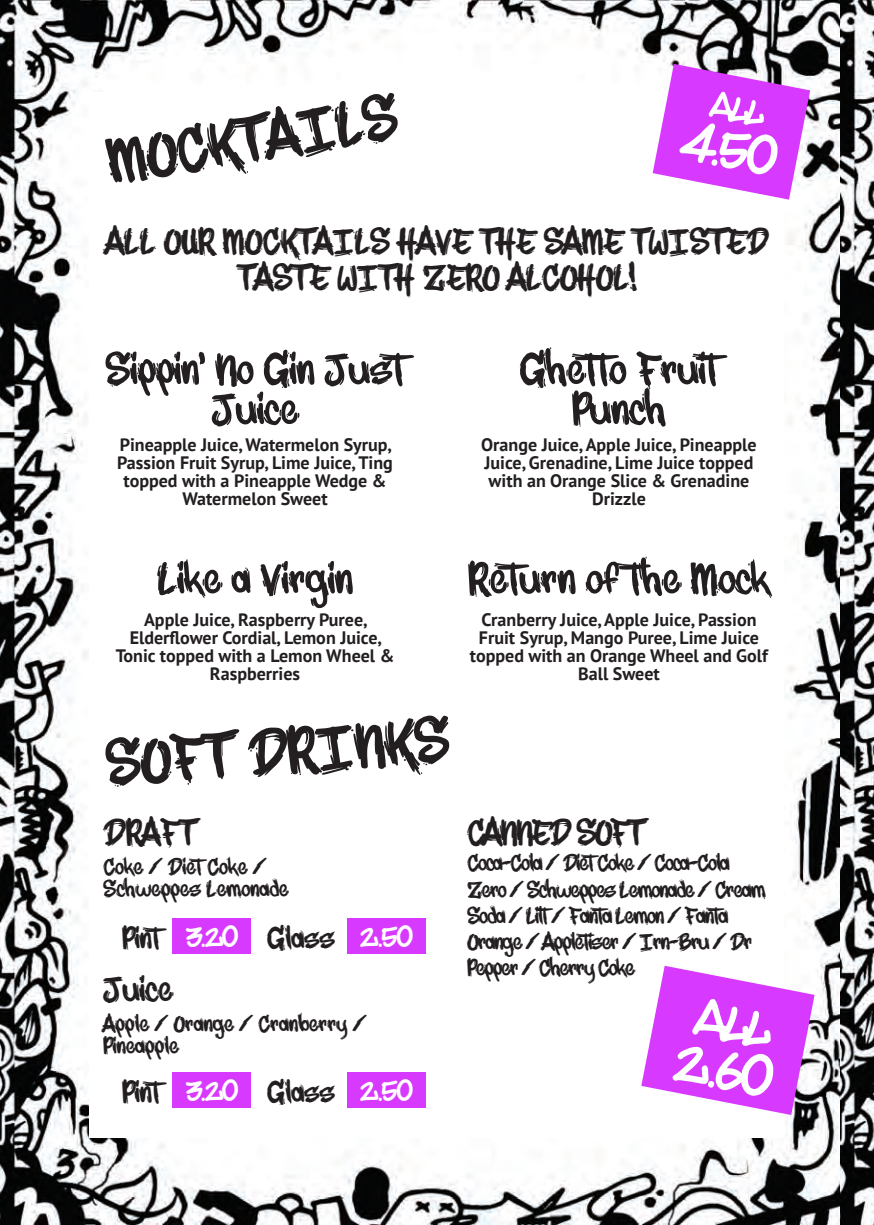
<style>
.page{position:relative;width:874px;height:1225px;background:#fff}
.page>*{position:absolute;margin:0;border:0;box-sizing:border-box;transform-origin:0 0}
.t1{font:77.2px "Amsterdam Graffiti";color:#fff}
.t2{font:73.4px "Amsterdam Graffiti";color:#fff}
.t3{font:70px "MARKERNO2 HUN Regular";color:#231f20}
.t4{font:50px/40px "MARKERNO2 HUN Regular";color:#231f20;text-align:center}
.t5{font:40px/36px "MARKERNO2 HUN Regular";color:#231f20;text-align:center}
.t6{font:40px "MARKERNO2 HUN Regular";letter-spacing:-.04em;color:#231f20}
.t7{font:39.6px "Amsterdam Graffiti";color:#fff}
.t8{font:34.2px "MARKERNO2 HUN Regular";color:#231f20}
.t9{font:26px/26px "MARKERNO2 HUN Regular";letter-spacing:-.04em;color:#231f20}
.t10{font:26px/22px "MARKERNO2 HUN Regular";color:#231f20}
.t11{font:700 18px/18px "PT Sans";color:#231f20;text-align:center}
</style>
<div class="page">
<img style="left:0;top:0;width:840px;height:1225px">
<img style="left:840px;top:0;width:33px;height:1225px">
<div style="left:90px;top:92px;width:694px;height:1045px;background:#fff"></div>
<div style="left:172px;top:917px;width:79px;height:36px;background:#d839ff"></div>
<div style="left:347px;top:917px;width:78px;height:36px;background:#d839ff"></div>
<div style="left:172px;top:1072px;width:79px;height:36px;background:#d839ff"></div>
<div style="left:347px;top:1072px;width:78px;height:36px;background:#d839ff"></div>
<svg style="left:652px;top:64px;width:157px;height:136px"></svg>
<svg style="left:641px;top:965px;width:173px;height:150px"></svg>
<p class="t3" style="left:104px;top:135px;width:293px;rotate:-9deg">MOCKTAILS</p>
<p class="t2" style="left:692px;top:92px;width:94px;rotate:11deg">4.50</p>
<p class="t5" style="left:106px;top:228px;width:663px">ALL OUR MOCKTAILS HAVE THE SAME TWISTED<br>TASTE WITH ZERO ALCOHOL!</p>
<p class="t4" style="left:106px;top:355px;width:300px">Sippin’ No Gin Just<br>Juice</p>
<p class="t4" style="left:520px;top:355px;width:199px">Ghetto Fruit</p>
<p class="t4" style="left:572px;top:395px;width:95px">Punch</p>
<p class="t11" style="left:117px;top:435px;width:277px">Pineapple Juice, Watermelon Syrup,<br>Passion Fruit Syrup, Lime Juice, Ting topped with a Pineapple Wedge &amp;<br>Watermelon Sweet</p>
<p class="t11" style="left:481px;top:435px;width:277px">Orange Juice, Apple Juice, Pineapple<br>Juice, Grenadine, Lime Juice topped with an Orange Slice &amp; Grenadine<br>Drizzle</p>
<p class="t4" style="left:157px;top:564px;width:196px">Like a Virgin</p>
<p class="t4" style="left:468px;top:564px;width:302px">Return of the Mock</p>
<p class="t11" style="left:116px;top:610px;width:280px">Apple Juice, Raspberry Puree,<br>Elderflower Cordial, Lemon Juice,<br>Tonic topped with a Lemon Wheel &amp;<br>Raspberries</p>
<p class="t11" style="left:469px;top:610px;width:299px">Cranberry Juice, Apple Juice, Passion<br>Fruit Syrup, Mango Puree, Lime Juice topped with an Orange Wheel and Golf<br>Ball Sweet</p>
<p class="t3" style="left:104px;top:736px;width:345px;rotate:-4deg">SOFT DRINKS</p>
<p class="t5" style="left:103px;top:819px;width:94px">DRAFT</p>
<p class="t10" style="left:103px;top:859px;width:164px">Coke / Diet Coke /</p>
<p class="t10" style="left:103px;top:881px;width:186px">Schweppes Lemonade</p>
<p class="t8" style="left:122px;top:924px;width:39px">Pint</p>
<p class="t7" style="left:186px;top:909px;width:52px">3.20</p>
<p class="t8" style="left:267px;top:924px;width:69px">Glass</p>
<p class="t7" style="left:361px;top:909px;width:52px">2.50</p>
<p class="t5" style="left:103px;top:975px;width:70px">Juice</p>
<p class="t10" style="left:103px;top:1015px;width:264px">Apple / Orange / Cranberry /<br>Pineapple</p>
<p class="t8" style="left:122px;top:1079px;width:39px">Pint</p>
<p class="t7" style="left:186px;top:1064px;width:52px">3.20</p>
<p class="t8" style="left:267px;top:1079px;width:69px">Glass</p>
<p class="t7" style="left:361px;top:1064px;width:52px">2.50</p>
<p class="t6" style="left:467px;top:817px;width:179px">CANNED SOFT</p>
<p class="t9" style="left:467px;top:853px;width:299px">Coca-Cola / Diet Coke / Coca-Cola<br>Zero / Schweppes Lemonade / Cream<br>Soda / Lilt / Fanta Lemon / Fanta<br>Orange / Appletiser / Irn-Bru / Dr<br>Pepper / Cherry Coke</p>
<p class="t1" style="left:686px;top:1009px;width:96px;rotate:11deg">2.60</p>
</div>
